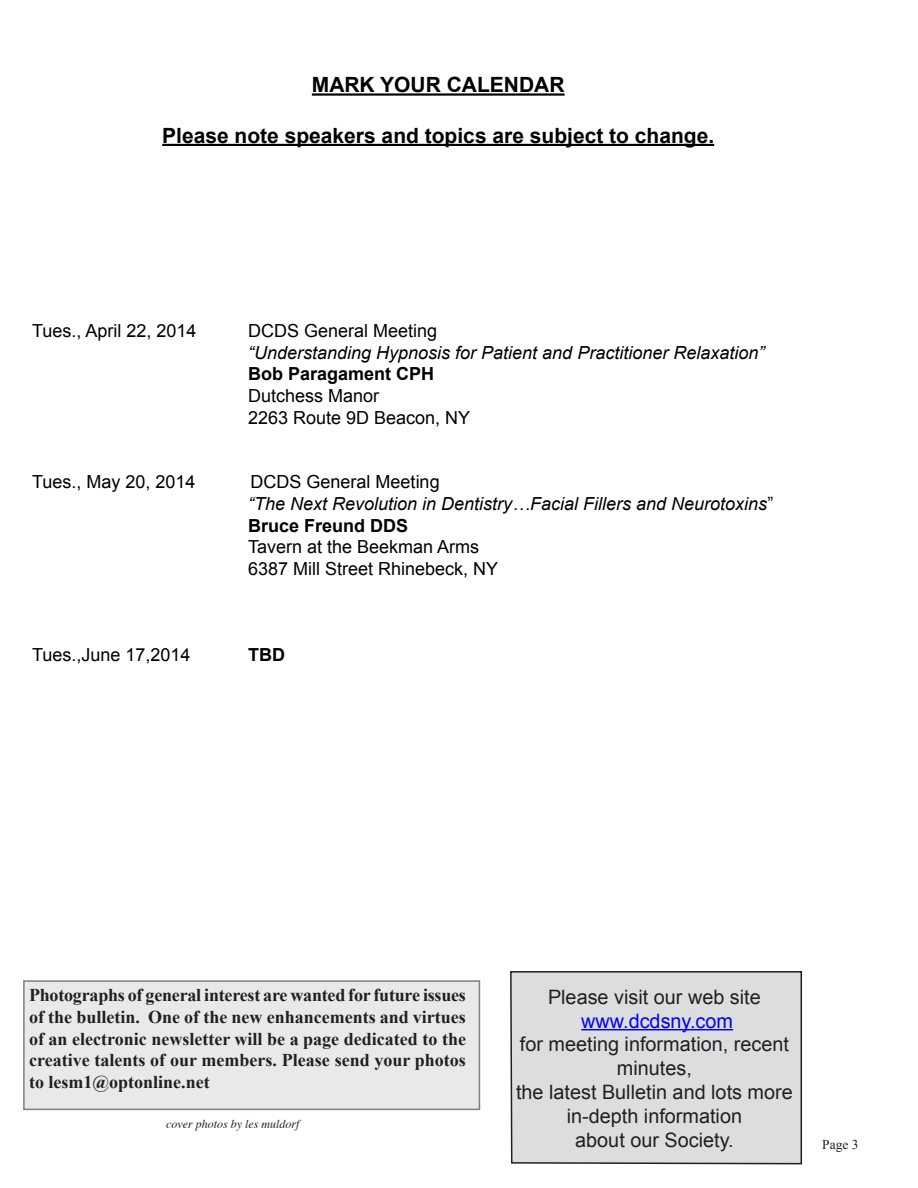
<style>
.page{position:relative;width:918px;height:1188px;background:#fff}
.page>*{position:absolute;margin:0;border:0;box-sizing:border-box;transform-origin:0 0}
.t1{font:700 21px "Arial";color:#000}
.t2{font:19.8px/23.9px "Arial";color:#231f20;text-align:center}
.t3{font:19.8px "Arial";color:#00f}
.t4{font:700 18px/21.6px "Times New Roman";color:#231f20;text-align:justify}
.t5{font:18px "Arial";color:#000}
.t6{font:italic 18px "Arial";color:#000}
.t7{font:700 18px "Arial";color:#000}
.t8{font:13.5px "Times New Roman";color:#231f20}
.t9{font:italic 12px "Times";color:#231f20}
.s1{font-style:normal}
</style>
<div class="page">
<div style="left:510px;top:971px;width:292px;height:194px;background:#dcdddf"></div>
<hr style="left:581px;top:1029px;width:152px;height:1px;background:#00f">
<div style="left:23px;top:980px;width:457px;height:130px;background:#e9e9e9;border:2px solid #808080"></div>
<hr style="left:312px;top:93px;width:253px;height:3px;background:#000">
<hr style="left:162px;top:144px;width:552px;height:2px;background:#000">
<p class="t1" style="left:312px;top:71px;width:254px">MARK YOUR CALENDAR</p>
<p class="t1" style="left:162px;top:121px;width:554px">Please note speakers and topics are subject to change.</p>
<p class="t5" style="left:32px;top:319px;width:166px">Tues., April 22, 2014</p>
<p class="t5" style="left:248px;top:319px;width:191px">DCDS General Meeting</p>
<p class="t6" style="left:248px;top:341px;width:518px">“Understanding Hypnosis for Patient and Practitioner Relaxation”</p>
<p class="t7" style="left:248px;top:362px;width:188px">Bob Paragament CPH</p>
<p class="t5" style="left:248px;top:384px;width:133px">Dutchess Manor</p>
<p class="t5" style="left:248px;top:405px;width:224px">2263 Route 9D Beacon, NY</p>
<p class="t5" style="left:32px;top:470px;width:165px">Tues., May 20, 2014</p>
<p class="t5" style="left:251px;top:470px;width:191px">DCDS General Meeting</p>
<p class="t6" style="left:248px;top:492px;width:527px">“The Next Revolution in Dentistry…Facial Fillers and Neurotoxins<span class="s1">”</span></p>
<p class="t7" style="left:248px;top:513px;width:162px">Bruce Freund DDS</p>
<p class="t5" style="left:248px;top:535px;width:233px">Tavern at the Beekman Arms</p>
<p class="t5" style="left:248px;top:557px;width:252px">6387 Mill Street Rhinebeck, NY</p>
<p class="t5" style="left:32px;top:643px;width:160px">Tues.,June 17,2014</p>
<p class="t7" style="left:248px;top:643px;width:38px">TBD</p>
<p class="t4" style="left:29px;top:984px;width:438px">Photographs of general interest are wanted for future issues of the bulletin. One of the new enhancements and virtues of an electronic newsletter will be a page dedicated to the creative talents of our members. Please send your photos to lesm1@optonline.net</p>
<p class="t9" style="left:166px;top:1114px;width:135px">cover photos by les muldorf</p>
<p class="t2" style="left:548px;top:985px;width:214px">Please visit our web site</p>
<p class="t3" style="left:581px;top:1008px;width:153px">www.dcdsny.com</p>
<p class="t2" style="left:520px;top:1033px;width:271px">for meeting information, recent minutes,</p>
<p class="t2" style="left:516px;top:1080px;width:278px">the latest Bulletin and lots more in-depth information</p>
<p class="t2" style="left:575px;top:1128px;width:160px">about our Society.</p>
<p class="t8" style="left:822px;top:1136px;width:38px">Page 3</p>
</div>
